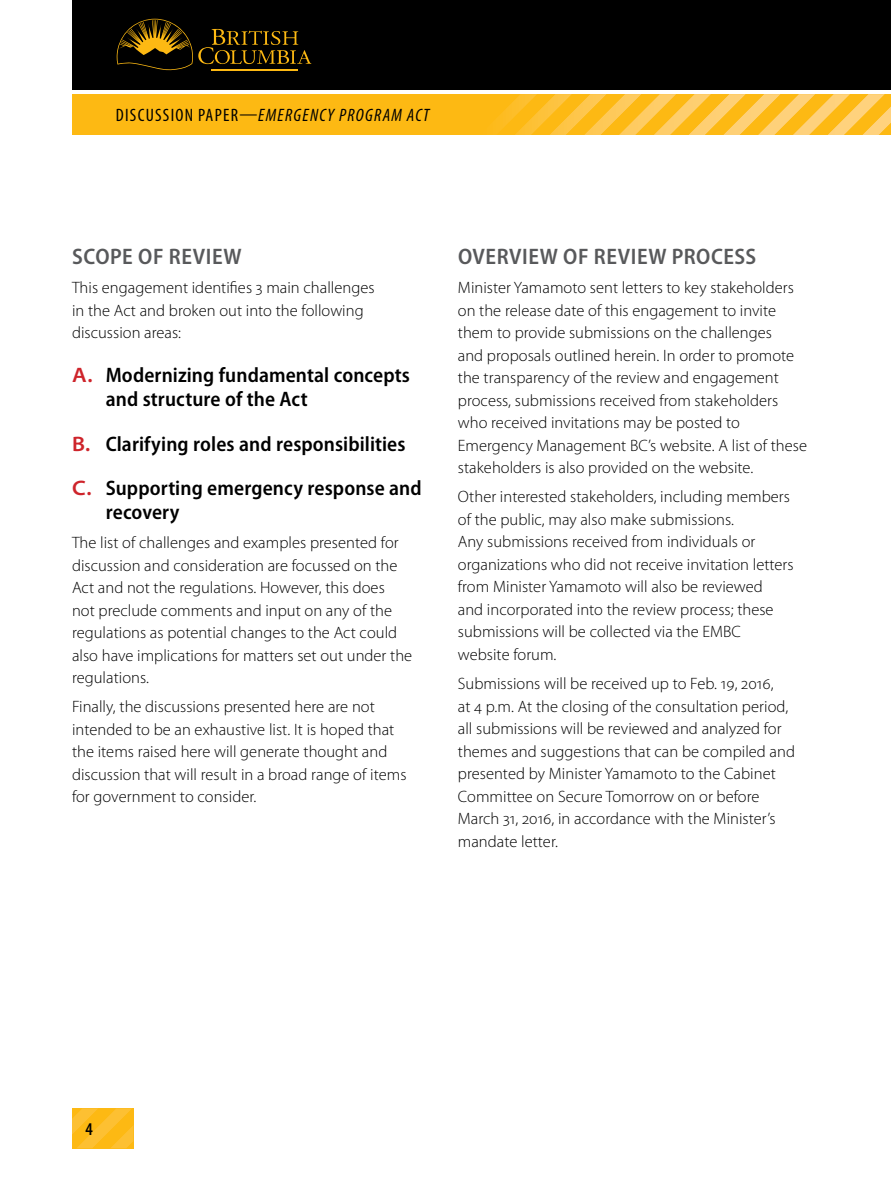
<style>
.page{position:relative;width:891px;height:1188px;background:#fff}
.page>*{position:absolute;margin:0;border:0;box-sizing:border-box;transform-origin:0 0}
.Head_-_B{font:600 semi-condensed 22.5px "Myriad Pro";letter-spacing:.025em;color:#58595b}
.Head_-_B_-_Discussio{font:600 semi-condensed 21px/24px "Myriad Pro";letter-spacing:.005em;color:#000}
.t1{font:italic condensed 18px "Myriad Pro";letter-spacing:.07em;color:#000}
.t2{font:600 condensed 18px "Myriad Pro";color:#000}
.Body{font:300 16.5px/22.5px "Myriad Pro";letter-spacing:.005em;color:#000}
.s1{font-style:normal}
.s2{font-stretch:semi-expanded;color:#ce242b}
</style>
<div class="page">
<div style="left:72px;top:1108px;width:61px;height:41px;background:#fdbb1d"></div>
<svg style="left:72px;top:1109px;width:61px;height:39px"></svg>
<div style="left:72px;top:94px;width:819px;height:41px;background:#fdb913"></div>
<div style="left:72px;top:0;width:819px;height:90px;background:#000"></div>
<svg style="left:496px;top:94px;width:395px;height:41px"></svg>
<svg style="left:117px;top:19px;width:194px;height:52px"></svg>
<p class="t1" style="left:116px;top:104px;width:315px"><span class="s1">DISCUSSION PAPER—</span>EMERGENCY PROGRAM ACT</p>
<h2 class="Head_-_B" style="left:72px;top:244px;width:171px">SCOPE OF REVIEW</h2>
<p class="Body" style="left:72px;top:277px;width:304px">This engagement identifies 3 main challenges in the Act and broken out into the following discussion areas:</p>
<h2 class="Head_-_B_-_Discussio" style="left:106px;top:364px;width:306px;text-indent:-34px"><span class="s2">A.</span> Modernizing fundamental concepts and structure of the Act</h2>
<h2 class="Head_-_B_-_Discussio" style="left:72px;top:432px;width:335px"><span class="s2">B.</span> Clarifying roles and responsibilities</h2>
<h2 class="Head_-_B_-_Discussio" style="left:106px;top:476px;width:317px;text-indent:-34px"><span class="s2">C.</span> Supporting emergency response and recovery</h2>
<p class="Body" style="left:72px;top:532px;width:342px">The list of challenges and examples presented for discussion and consideration are focussed on the Act and not the regulations. However, this does<br>not preclude comments and input on any of the regulations as potential changes to the Act could also have implications for matters set out under the regulations.</p>
<p class="Body" style="left:72px;top:696px;width:336px">Finally, the discussions presented here are not intended to be an exhaustive list. It is hoped that the items raised here will generate thought and discussion that will result in a broad range of items for government to consider.</p>
<h2 class="Head_-_B" style="left:458px;top:244px;width:300px">OVERVIEW OF REVIEW PROCESS</h2>
<p class="Body" style="left:458px;top:277px;width:351px">Minister Yamamoto sent letters to key stakeholders on the release date of this engagement to invite them to provide submissions on the challenges<br>and proposals outlined herein. In order to promote the transparency of the review and engagement process, submissions received from stakeholders who received invitations may be posted to Emergency Management BC’s website. A list of these stakeholders is also provided on the website.</p>
<p class="Body" style="left:458px;top:486px;width:337px">Other interested stakeholders, including members of the public, may also make submissions.<br>Any submissions received from individuals or organizations who did not receive invitation letters from Minister Yamamoto will also be reviewed<br>and incorporated into the review process; these submissions will be collected via the EMBC website forum.</p>
<p class="Body" style="left:458px;top:673px;width:339px">Submissions will be received up to Feb. 19, 2016,<br>at 4 p.m. At the closing of the consultation period, all submissions will be reviewed and analyzed for themes and suggestions that can be compiled and presented by Minister Yamamoto to the Cabinet Committee on Secure Tomorrow on or before March 31, 2016, in accordance with the Minister’s mandate letter.</p>
<p class="t2" style="left:86px;top:1119px;width:9px">4</p>
</div>
